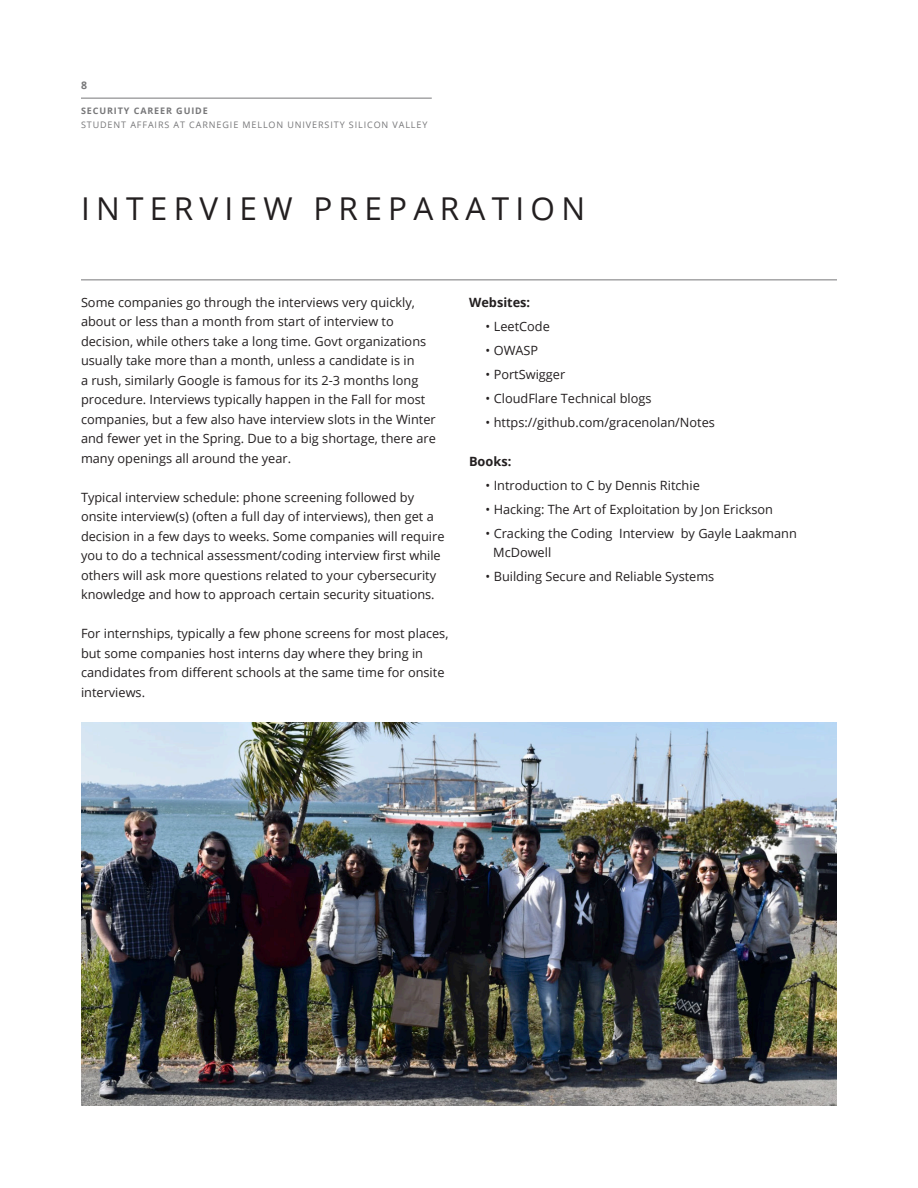
<style>
.page{position:relative;width:918px;height:1188px;background:#fff}
.page>*{position:absolute;margin:0;border:0;box-sizing:border-box;transform-origin:0 0}
.t1{font:31.5px "Open Sans";letter-spacing:.2em;color:#231f20}
.t2{font:12.75px/19.5px "Open Sans";color:#231f20}
.t3{font:700 12.75px "Open Sans";color:#231f20}
.t4{font:700 10.5px "Open Sans";color:#777779}
.t5{font:9px "Open Sans";letter-spacing:.1em;color:#777779}
.t6{font:700 9px "Open Sans";letter-spacing:.1em;color:#777779}
</style>
<div class="page">
<hr style="left:81px;top:98px;width:351px;height:1px;background:#777779">
<hr style="left:81px;top:279px;width:756px;height:1px;background:#777779">
<img style="left:81px;top:723px;width:756px;height:383px">
<p class="t4" style="left:81px;top:78px;width:7px">8</p>
<p class="t6" style="left:81px;top:104px;width:128px">SECURITY CAREER GUIDE</p>
<p class="t5" style="left:81px;top:118px;width:348px">STUDENT AFFAIRS AT CARNEGIE MELLON UNIVERSITY SILICON VALLEY</p>
<p class="t1" style="left:81px;top:187px;width:506px">INTERVIEW PREPARATION</p>
<p class="t2" style="left:81px;top:292px;width:356px">Some companies go through the interviews very quickly, about or less than a month from start of interview to decision, while others take a long time. Govt organizations usually take more than a month, unless a candidate is in<br>a rush, similarly Google is famous for its 2-3 months long procedure. Interviews typically happen in the Fall for most companies, but a few also have interview slots in the Winter and fewer yet in the Spring. Due to a big shortage, there are many openings all around the year.</p>
<p class="t2" style="left:81px;top:487px;width:365px">Typical interview schedule: phone screening followed by onsite interview(s) (often a full day of interviews), then get a decision in a few days to weeks. Some companies will require you to do a technical assessment/coding interview first while others will ask more questions related to your cybersecurity knowledge and how to approach certain security situations.</p>
<p class="t2" style="left:81px;top:624px;width:369px">For internships, typically a few phone screens for most places, but some companies host interns day where they bring in candidates from different schools at the same time for onsite interviews.</p>
<p class="t3" style="left:469px;top:293px;width:63px">Websites:</p>
<p class="t2" style="left:486px;top:316px;width:66px">• LeetCode</p>
<p class="t2" style="left:486px;top:340px;width:54px">• OWASP</p>
<p class="t2" style="left:486px;top:364px;width:81px">• PortSwigger</p>
<p class="t2" style="left:486px;top:388px;width:167px">• CloudFlare Technical blogs</p>
<p class="t2" style="left:486px;top:412px;width:231px">• https://github.com/gracenolan/Notes</p>
<p class="t3" style="left:469px;top:452px;width:44px">Books:</p>
<p class="t2" style="left:486px;top:475px;width:216px">• Introduction to C by Dennis Ritchie</p>
<p class="t2" style="left:486px;top:499px;width:289px">• Hacking: The Art of Exploitation by Jon Erickson</p>
<p class="t2" style="left:486px;top:523px;width:313px">• Cracking the Coding Interview by Gayle Laakmann</p>
<p class="t2" style="left:493px;top:543px;width:60px">McDowell</p>
<p class="t2" style="left:486px;top:567px;width:230px">• Building Secure and Reliable Systems</p>
</div>
